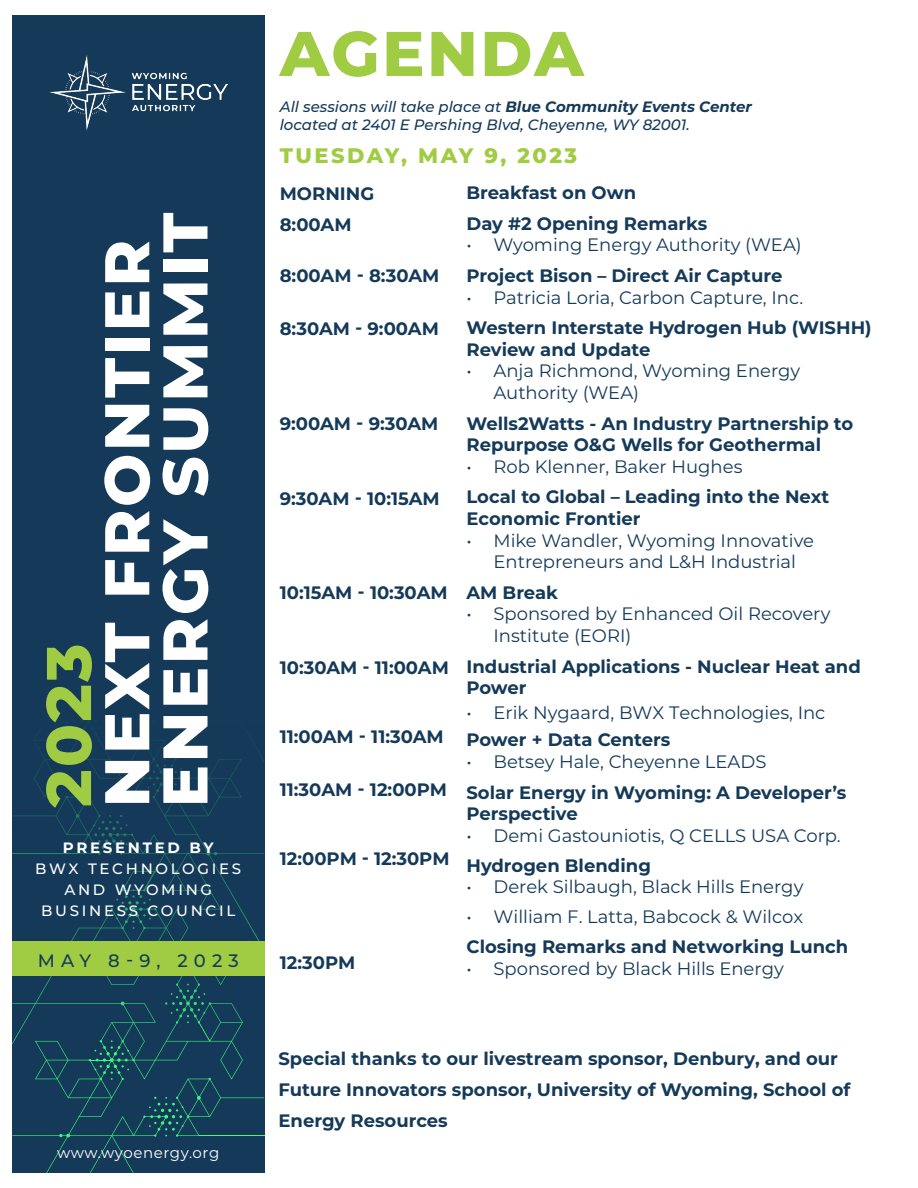
<style>
.page{position:relative;width:918px;height:1188px;background:#fff}
.page>*{position:absolute;margin:0;border:0;box-sizing:border-box;transform-origin:0 0}
.t1{font:800 63px "Montserrat";letter-spacing:.04em;color:#fff}
.t2{font:800 63px "Montserrat";letter-spacing:.035em;color:#a0cc43}
.t3{font:800 21px "Montserrat";letter-spacing:.12em;color:#a0cc43}
.t4{font:700 18px/21.6px "Montserrat";color:#153a59}
.t5{font:18px/21.6px "Montserrat";color:#153a59}
.t6{font:500 18px "Montserrat";letter-spacing:.335em;color:#153a59}
.t7{font:italic 500 15px "Montserrat";color:#153a59}
.t8{font:500 15px/21px "Montserrat";letter-spacing:.18em;color:#fff;text-align:center}
.t9{font:15px "Montserrat";letter-spacing:.035em;color:#fff}
.t10{font:700 15px "Montserrat";letter-spacing:.18em;color:#fff}
.s1{font-weight:700}
.s2{font-weight:400}
</style>
<div class="page">
<div style="left:12px;top:15px;width:252px;height:1158px;background:#153a59"></div>
<svg style="left:12px;top:731px;width:252px;height:442px"></svg>
<img style="left:50px;top:55px;width:177px;height:76px">
<div style="left:12px;top:941px;width:253px;height:35px;background:#a0cc43"></div>
<p class="t2" style="left:23px;top:807px;width:165px;rotate:-90deg">2023</p>
<p class="t1" style="left:81px;top:807px;width:569px;rotate:-90deg">NEXT FRONTIER</p>
<p class="t1" style="left:139px;top:807px;width:596px;rotate:-90deg">ENERGY SUMMIT</p>
<p class="t10" style="left:63px;top:837px;width:152px">PRESENTED BY</p>
<p class="t8" style="left:35px;top:858px;width:207px">BWX TECHNOLOGIES<br>AND WYOMING<br>BUSINESS COUNCIL</p>
<p class="t6" style="left:38px;top:948px;width:203px">MAY 8-9, 2023</p>
<p class="t9" style="left:57px;top:1142px;width:164px">www.wyoenergy.org</p>
<p class="t2" style="left:280px;top:7px;width:306px">AGENDA</p>
<p class="t7" style="left:280px;top:96px;width:474px">All sessions will take place at <span class="s1">Blue Community Events Center</span></p>
<p class="t7" style="left:280px;top:114px;width:412px">located at 2401 E Pershing Blvd, Cheyenne, WY 82001.</p>
<p class="t3" style="left:280px;top:140px;width:299px">TUESDAY, MAY 9, 2023</p>
<p class="t4" style="left:280px;top:177px;width:96px;line-height:31px">MORNING<br>8:00AM</p>
<p class="t4" style="left:280px;top:264px;width:161px">8:00AM - 8:30AM</p>
<p class="t4" style="left:280px;top:317px;width:161px">8:30AM - 9:00AM</p>
<p class="t4" style="left:280px;top:412px;width:160px">9:00AM - 9:30AM</p>
<p class="t4" style="left:280px;top:487px;width:162px">9:30AM - 10:15AM</p>
<p class="t4" style="left:280px;top:581px;width:169px">10:15AM - 10:30AM</p>
<p class="t4" style="left:280px;top:656px;width:171px">10:30AM - 11:00AM</p>
<p class="t4" style="left:280px;top:725px;width:166px">11:00AM - 11:30AM</p>
<p class="t4" style="left:280px;top:778px;width:169px">11:30AM - 12:00PM</p>
<p class="t4" style="left:280px;top:847px;width:171px">12:00PM - 12:30PM</p>
<p class="t4" style="left:280px;top:951px;width:77px">12:30PM</p>
<p class="t4" style="left:466px;top:181px;width:171px">Breakfast on Own</p>
<p class="t4" style="left:466px;top:212px;width:242px">Day #2 Opening Remarks</p>
<p class="t5" style="left:466px;top:234px;width:337px">• Wyoming Energy Authority (WEA)</p>
<p class="t4" style="left:466px;top:264px;width:317px">Project Bison – Direct Air Capture</p>
<p class="t5" style="left:466px;top:286px;width:338px">• Patricia Loria, Carbon Capture, Inc.</p>
<p class="t4" style="left:466px;top:316px;width:407px">Western Interstate Hydrogen Hub (WISHH)<br>Review and Update</p>
<p class="t5" style="left:494px;top:360px;width:308px;text-indent:-27px">• Anja Richmond, Wyoming Energy<br>Authority (WEA)</p>
<p class="t4" style="left:466px;top:412px;width:388px">Wells2Watts - An Industry Partnership to<br>Repurpose O&amp;G Wells for Geothermal</p>
<p class="t5" style="left:466px;top:455px;width:278px">• Rob Klenner, Baker Hughes</p>
<p class="t4" style="left:466px;top:485px;width:364px">Local to Global – Leading into the Next<br>Economic Frontier</p>
<p class="t5" style="left:466px;top:529px;width:349px;text-align:center">• Mike Wandler, Wyoming Innovative<br>Entrepreneurs and L&amp;H Industrial</p>
<p class="t4" style="left:466px;top:581px;width:93px">AM Break</p>
<p class="t5" style="left:494px;top:603px;width:339px;text-indent:-27px">• Sponsored by Enhanced Oil Recovery<br>Institute (EORI)</p>
<p class="t4" style="left:466px;top:655px;width:396px">Industrial Applications - Nuclear Heat and<br>Power</p>
<p class="t5" style="left:466px;top:701px;width:360px">• Erik Nygaard, BWX Technologies, Inc</p>
<p class="t4" style="left:466px;top:728px;width:205px">Power + Data Centers</p>
<p class="t5" style="left:466px;top:750px;width:301px">• Betsey Hale, Cheyenne LEADS</p>
<p class="t4" style="left:466px;top:781px;width:381px">Solar Energy in Wyoming: A Developer’s<br>Perspective</p>
<p class="t5" style="left:466px;top:824px;width:376px">• Demi Gastouniotis, Q CELLS USA Corp.</p>
<p class="t4" style="left:466px;top:854px;width:186px">Hydrogen Blending</p>
<p class="t5" style="left:466px;top:875px;width:338px">• Derek Silbaugh, Black Hills Energy</p>
<p class="t4" style="left:466px;top:900px;width:383px;line-height:30.6px"><span class="s2">• William F. Latta, Babcock &amp; Wilcox<br></span>Closing Remarks and Networking Lunch</p>
<p class="t5" style="left:466px;top:957px;width:319px">• Sponsored by Black Hills Energy</p>
<p class="t4" style="left:278px;top:1042px;width:573px;line-height:31px">Special thanks to our livestream sponsor, Denbury, and our<br>Future Innovators sponsor, University of Wyoming, School of<br>Energy Resources</p>
</div>
